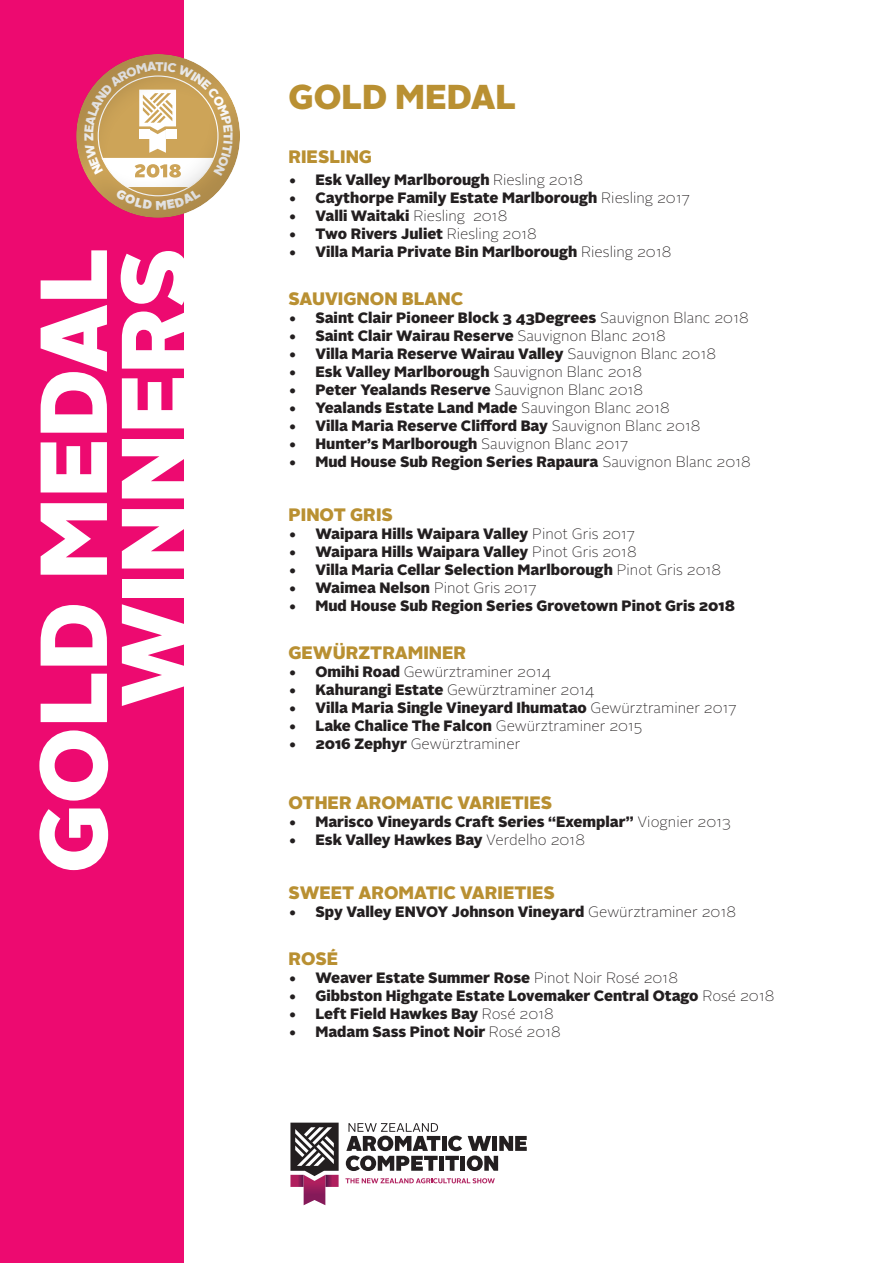
<style>
.page{position:relative;width:893px;height:1263px;background:#fff}
.page>*{position:absolute;margin:0;border:0;box-sizing:border-box;transform-origin:0 0}
.t1{font:900 94.8px/81.3px "Alright Sans";color:#fff;text-align:right}
.t2{font:900 34.5px "Alright Sans";color:#b99032}
.t3{font:900 18px "Alright Sans";color:#b99032}
.t4{font:900 15px "Alright Sans";color:#231f20}
.t5{font:100 15px "Alright Sans";color:#231f20}
.s1{font-weight:100}
.s2{font-weight:900}
</style>
<div class="page">
<svg style="left:346px;top:1123px;width:181px;height:48px"></svg>
<svg style="left:345px;top:1178px;width:150px;height:5px"></svg>
<svg style="left:290px;top:1122px;width:49px;height:83px"></svg>
<div style="left:0;top:0;width:183px;height:1263px;background:#ed0a70"></div>
<div style="left:75px;top:53px;width:166px;height:167px;background:#231f20;opacity:.18"></div>
<svg style="left:84px;top:62px;width:149px;height:148px"></svg>
<h1 class="t1" style="left:33px;top:873px;width:627px;rotate:-90deg">GOLD MEDAL<br>WINNERS</h1>
<h2 class="t2" style="left:288px;top:72px;width:229px">GOLD MEDAL</h2>
<p class="t3" style="left:288px;top:143px;width:85px">RIESLING</p>
<p class="t4" style="left:288px;top:169px;width:296px">• Esk Valley Marlborough <span class="s1">Riesling 2018</span></p>
<p class="t4" style="left:288px;top:187px;width:403px">• Caythorpe Family Estate Marlborough <span class="s1">Riesling 2017</span></p>
<p class="t4" style="left:288px;top:205px;width:220px">• Valli Waitaki <span class="s1">Riesling 2018</span></p>
<p class="t4" style="left:288px;top:223px;width:250px">• Two Rivers Juliet <span class="s1">Riesling 2018</span></p>
<p class="t4" style="left:288px;top:241px;width:384px">• Villa Maria Private Bin Marlborough <span class="s1">Riesling 2018</span></p>
<p class="t3" style="left:288px;top:286px;width:177px">SAUVIGNON BLANC</p>
<p class="t4" style="left:288px;top:307px;width:462px">• Saint Clair Pioneer Block 3 43Degrees <span class="s1">Sauvignon Blanc 2018</span></p>
<p class="t4" style="left:288px;top:325px;width:379px">• Saint Clair Wairau Reserve <span class="s1">Sauvignon Blanc 2018</span></p>
<p class="t4" style="left:288px;top:343px;width:429px">• Villa Maria Reserve Wairau Valley <span class="s1">Sauvignon Blanc 2018</span></p>
<p class="t4" style="left:288px;top:361px;width:355px">• Esk Valley Marlborough <span class="s1">Sauvignon Blanc 2018</span></p>
<p class="t4" style="left:288px;top:379px;width:356px">• Peter Yealands Reserve <span class="s1">Sauvignon Blanc 2018</span></p>
<p class="t4" style="left:288px;top:397px;width:383px">• Yealands Estate Land Made <span class="s1">Sauvingon Blanc 2018</span></p>
<p class="t4" style="left:288px;top:415px;width:413px">• Villa Maria Reserve Clifford Bay <span class="s1">Sauvignon Blanc 2018</span></p>
<p class="t4" style="left:288px;top:433px;width:341px">• Hunter’s Marlborough <span class="s1">Sauvignon Blanc 2017</span></p>
<p class="t4" style="left:288px;top:451px;width:464px">• Mud House Sub Region Series Rapaura <span class="s1">Sauvignon Blanc 2018</span></p>
<p class="t3" style="left:288px;top:502px;width:106px">PINOT GRIS</p>
<p class="t4" style="left:288px;top:523px;width:348px">• Waipara Hills Waipara Valley <span class="s1">Pinot Gris 2017</span></p>
<p class="t4" style="left:288px;top:541px;width:350px">• Waipara Hills Waipara Valley <span class="s1">Pinot Gris 2018</span></p>
<p class="t4" style="left:288px;top:559px;width:434px">• Villa Maria Cellar Selection Marlborough <span class="s1">Pinot Gris 2018</span></p>
<p class="t4" style="left:288px;top:577px;width:250px">• Waimea Nelson <span class="s1">Pinot Gris 2017</span></p>
<p class="t4" style="left:288px;top:595px;width:448px">• Mud House Sub Region Series Grovetown Pinot Gris 2018</p>
<p class="t3" style="left:288px;top:640px;width:179px">GEWÜRZTRAMINER</p>
<p class="t5" style="left:288px;top:662px;width:264px"><span class="s2">• Omihi Road</span> Gewürztraminer 2014</p>
<p class="t5" style="left:288px;top:680px;width:308px"><span class="s2">• Kahurangi Estate</span> Gewürztraminer 2014</p>
<p class="t4" style="left:288px;top:697px;width:450px">• Villa Maria Single Vineyard Ihumatao <span class="s1">Gewürztraminer 2017</span></p>
<p class="t4" style="left:288px;top:715px;width:355px">• Lake Chalice The Falcon <span class="s1">Gewürztraminer 2015</span></p>
<p class="t5" style="left:288px;top:734px;width:233px"><span class="s2">• 2016 Zephyr</span> Gewürztraminer</p>
<p class="t3" style="left:288px;top:790px;width:265px">OTHER AROMATIC VARIETIES</p>
<p class="t4" style="left:288px;top:811px;width:444px">• Marisco Vineyards Craft Series “Exemplar” <span class="s1">Viognier 2013</span></p>
<p class="t4" style="left:288px;top:829px;width:298px">• Esk Valley Hawkes Bay <span class="s1">Verdelho 2018</span></p>
<p class="t3" style="left:288px;top:880px;width:268px">SWEET AROMATIC VARIETIES</p>
<p class="t4" style="left:288px;top:901px;width:449px">• Spy Valley ENVOY Johnson Vineyard <span class="s1">Gewürztraminer 2018</span></p>
<p class="t3" style="left:288px;top:946px;width:51px">ROSÉ</p>
<p class="t4" style="left:288px;top:967px;width:391px">• Weaver Estate Summer Rose <span class="s1">Pinot Noir Rosé 2018</span></p>
<p class="t4" style="left:288px;top:985px;width:487px">• Gibbston Highgate Estate Lovemaker Central Otago <span class="s1">Rosé 2018</span></p>
<p class="t4" style="left:288px;top:1003px;width:267px">• Left Field Hawkes Bay <span class="s1">Rosé 2018</span></p>
<p class="t4" style="left:288px;top:1021px;width:274px">• Madam Sass Pinot Noir <span class="s1">Rosé 2018</span></p>
</div>
